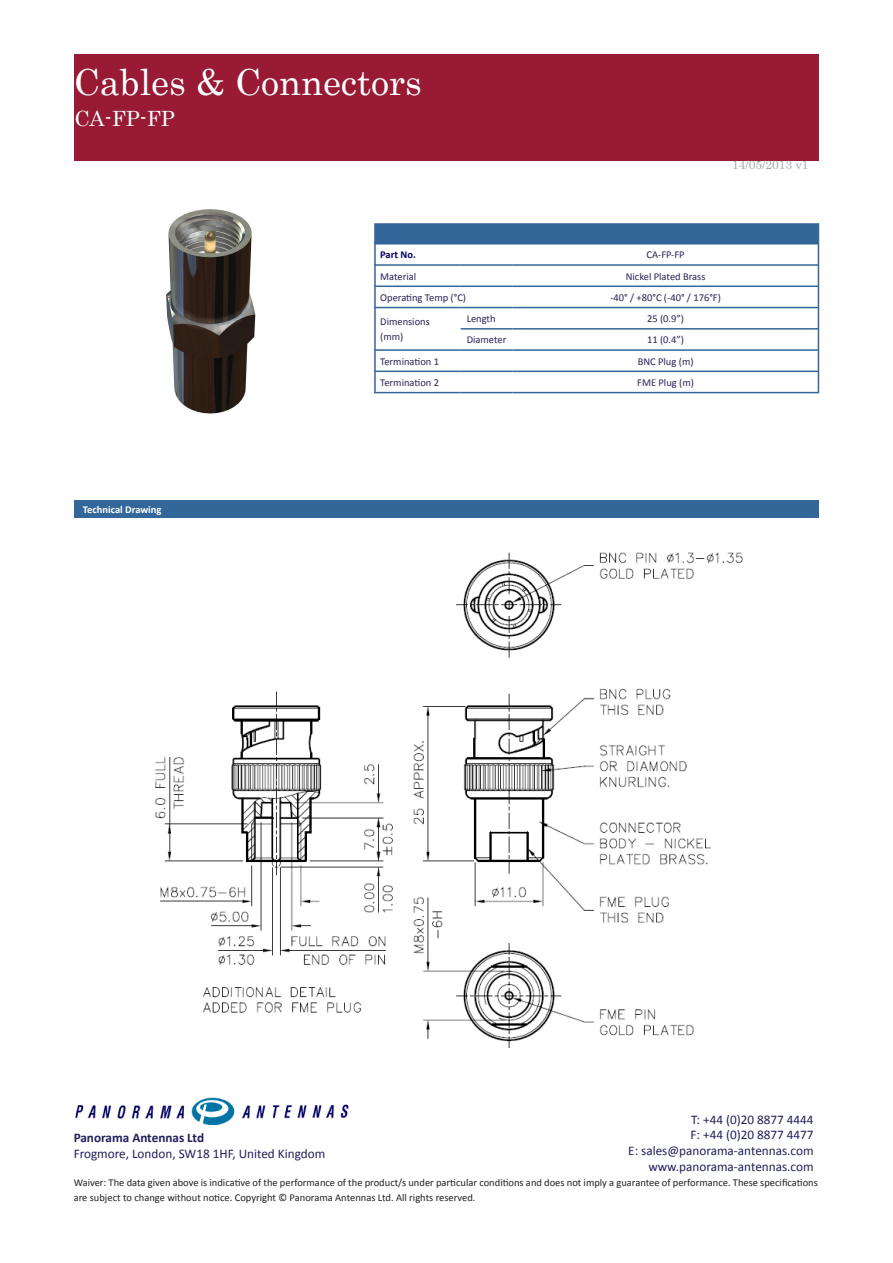
<style>
.page{position:relative;width:893px;height:1263px;background:#fff}
.page>*{position:absolute;margin:0;border:0;box-sizing:border-box;transform-origin:0 0}
.Page-Title_Left_1{font:36px "Century";color:#fff}
.Page-Titles_Left_2{font:21px "Century";color:#fff}
.t1{font:13.2px "Calibri";color:#201f5e}
.t2{font:700 13.2px "Calibri";color:#201f5e}
.Page-Titles_Left_2-2{font:12px "Century";color:#a7a3a3}
.Main_Content{font:10.5px/15px "Calibri";color:#231f20}
.Table_Content{font:10.5px/15px "Calibri";color:#2b215a}
.Section_Title{font:700 10.5px "Calibri";color:#fff}
.Table_Title{font:700 10.5px "Calibri";color:#006}
</style>
<div class="page">
<div style="left:74px;top:54px;width:745px;height:106px;background:#981a35"></div>
<div style="left:374px;top:223px;width:444px;height:21px;background:#369"></div>
<hr style="left:513px;top:264px;width:306px;height:2px;background:#369">
<hr style="left:513px;top:286px;width:306px;height:1px;background:#369">
<hr style="left:513px;top:307px;width:306px;height:1px;background:#369">
<hr style="left:461px;top:328px;width:52px;height:2px;background:#369">
<hr style="left:513px;top:328px;width:306px;height:2px;background:#369">
<hr style="left:461px;top:349px;width:52px;height:2px;background:#369">
<hr style="left:513px;top:349px;width:306px;height:2px;background:#369">
<hr style="left:374px;top:371px;width:87px;height:1px;background:#369">
<hr style="left:461px;top:371px;width:52px;height:1px;background:#369">
<hr style="left:513px;top:371px;width:306px;height:1px;background:#369">
<hr style="left:374px;top:392px;width:87px;height:1px;background:#369">
<hr style="left:461px;top:392px;width:52px;height:1px;background:#369">
<hr style="left:513px;top:392px;width:306px;height:1px;background:#369">
<hr style="left:374px;top:349px;width:87px;height:2px;background:#369">
<hr style="left:374px;top:286px;width:87px;height:1px;background:#369">
<hr style="left:461px;top:286px;width:52px;height:1px;background:#369">
<hr style="left:374px;top:307px;width:87px;height:1px;background:#369">
<hr style="left:461px;top:307px;width:52px;height:1px;background:#369">
<hr style="left:374px;top:264px;width:87px;height:2px;background:#369">
<hr style="left:461px;top:264px;width:52px;height:2px;background:#369">
<img style="left:75px;top:1098px;width:274px;height:27px">
<div style="left:74px;top:501px;width:745px;height:17px;background:#369"></div>
<hr style="left:374px;top:242px;width:2px;height:151px;background:#369">
<hr style="left:818px;top:223px;width:1px;height:170px;background:#369">
<img style="left:166px;top:209px;width:90px;height:205px">
<img style="left:155px;top:552px;width:588px;height:496px">
<p class="Page-Title_Left_1" style="left:74px;top:52px;width:350px">Cables &amp; Connectors</p>
<p class="Page-Titles_Left_2" style="left:74px;top:100px;width:102px">CA-FP-FP</p>
<p class="Section_Title" style="left:83px;top:503px;width:80px">Technical Drawing</p>
<p class="Page-Titles_Left_2-2" style="left:732px;top:155px;width:78px">14/05/2013 v1</p>
<p class="Table_Title" style="left:380px;top:248px;width:37px">Part No.</p>
<p class="Table_Content" style="left:646px;top:247px;width:40px">CA-FP-FP</p>
<p class="Table_Content" style="left:380px;top:269px;width:38px">Material</p>
<p class="Table_Content" style="left:626px;top:269px;width:81px">Nickel Plated Brass</p>
<p class="Table_Content" style="left:380px;top:290px;width:87px">Operating Temp (°C)</p>
<p class="Table_Content" style="left:610px;top:290px;width:112px">-40° / +80°C (-40° / 176°F)</p>
<p class="Table_Content" style="left:380px;top:314px;width:51px">Dimensions (mm)</p>
<p class="Table_Content" style="left:467px;top:311px;width:30px">Length</p>
<p class="Table_Content" style="left:647px;top:311px;width:39px">25 (0.9”)</p>
<p class="Table_Content" style="left:467px;top:332px;width:41px">Diameter</p>
<p class="Table_Content" style="left:647px;top:332px;width:39px">11 (0.4”)</p>
<p class="Table_Content" style="left:380px;top:354px;width:60px">Termination 1</p>
<p class="Table_Content" style="left:638px;top:354px;width:57px">BNC Plug (m)</p>
<p class="Table_Content" style="left:380px;top:375px;width:60px">Termination 2</p>
<p class="Table_Content" style="left:637px;top:375px;width:58px">FME Plug (m)</p>
<p class="t1" style="left:691px;top:1111px;width:124px">T: +44 (0)20 8877 4444</p>
<p class="t1" style="left:690px;top:1127px;width:125px">F: +44 (0)20 8877 4477</p>
<p class="t1" style="left:628px;top:1142px;width:187px">E: sales@panorama-antennas.com</p>
<p class="t1" style="left:648px;top:1158px;width:167px">www.panorama-antennas.com</p>
<p class="Main_Content" style="left:74px;top:1175px;width:746px">Waiver: The data given above is indicative of the performance of the product/s under particular conditions and does not imply a guarantee of performance. These specifications are subject to change without notice. Copyright © Panorama Antennas Ltd. All rights reserved.</p>
<p class="t2" style="left:74px;top:1129px;width:132px">Panorama Antennas Ltd</p>
<p class="t1" style="left:74px;top:1145px;width:253px">Frogmore, London, SW18 1HF, United Kingdom</p>
</div>
